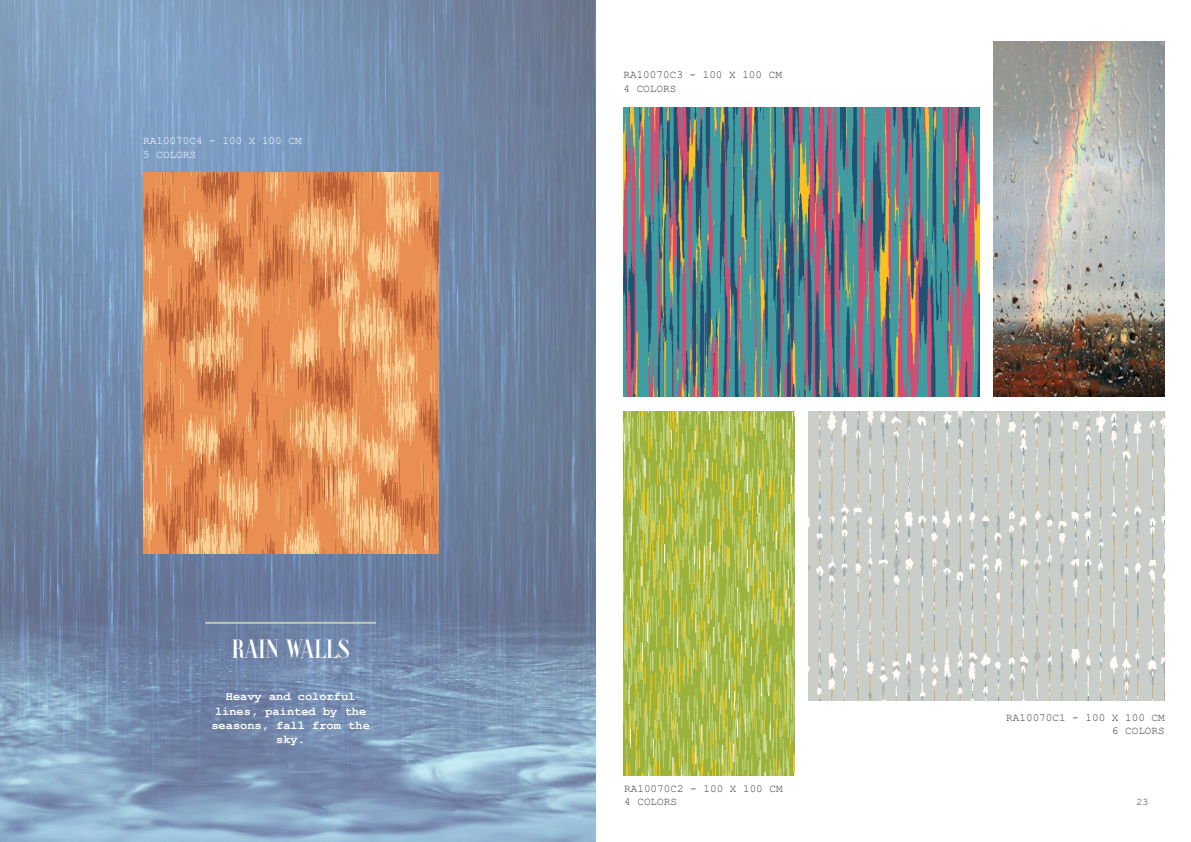
<style>
.page{position:relative;width:1191px;height:842px;background:#fff}
.page>*{position:absolute;margin:0;border:0;box-sizing:border-box;transform-origin:0 0}
.Title_25pt__Black{font:25px "Xants";color:#fff}
.Text_12pt__Black{font:700 12px/14.4px "Courier New";color:#fff;text-align:center}
.Text_12pt__White{font:11px "Courier New";color:#3e3e3f}
.Text_12pt__White-2{font:11px "Courier New";color:#fff}
.t1{font:10px "Courier New";color:#3e3e3f}
</style>
<div class="page">
<img style="left:0;top:0;width:595px;height:842px">
<hr style="left:205px;top:622px;width:171px;height:2px;background:#bcc9b7">
<img style="left:143px;top:172px;width:295px;height:381px">
<img style="left:623px;top:108px;width:356px;height:289px">
<img style="left:993px;top:41px;width:171px;height:356px">
<img style="left:623px;top:411px;width:171px;height:364px">
<img style="left:808px;top:411px;width:356px;height:289px">
<p class="Text_12pt__White-2" style="left:143px;top:134px;width:160px">RA10070C4 - 100 X 100 CM</p>
<p class="Text_12pt__White-2" style="left:143px;top:147px;width:54px">5 COLORS</p>
<p class="Title_25pt__Black" style="left:231px;top:633px;width:120px">RAIN WALLS</p>
<p class="Text_12pt__Black" style="left:211px;top:689px;width:160px">Heavy and colorful lines, painted by the seasons, fall from the sky.</p>
<p class="Text_12pt__White" style="left:623px;top:68px;width:160px">RA10070C3 - 100 X 100 CM</p>
<p class="Text_12pt__White" style="left:623px;top:81px;width:54px">4 COLORS</p>
<p class="Text_12pt__White" style="left:624px;top:782px;width:160px">RA10070C2 - 100 X 100 CM</p>
<p class="Text_12pt__White" style="left:624px;top:795px;width:54px">4 COLORS</p>
<p class="Text_12pt__White" style="left:1006px;top:711px;width:160px">RA10070C1 - 100 X 100 CM</p>
<p class="Text_12pt__White" style="left:1112px;top:724px;width:54px">6 COLORS</p>
<p class="t1" style="left:1136px;top:795px;width:13px">23</p>
</div>
